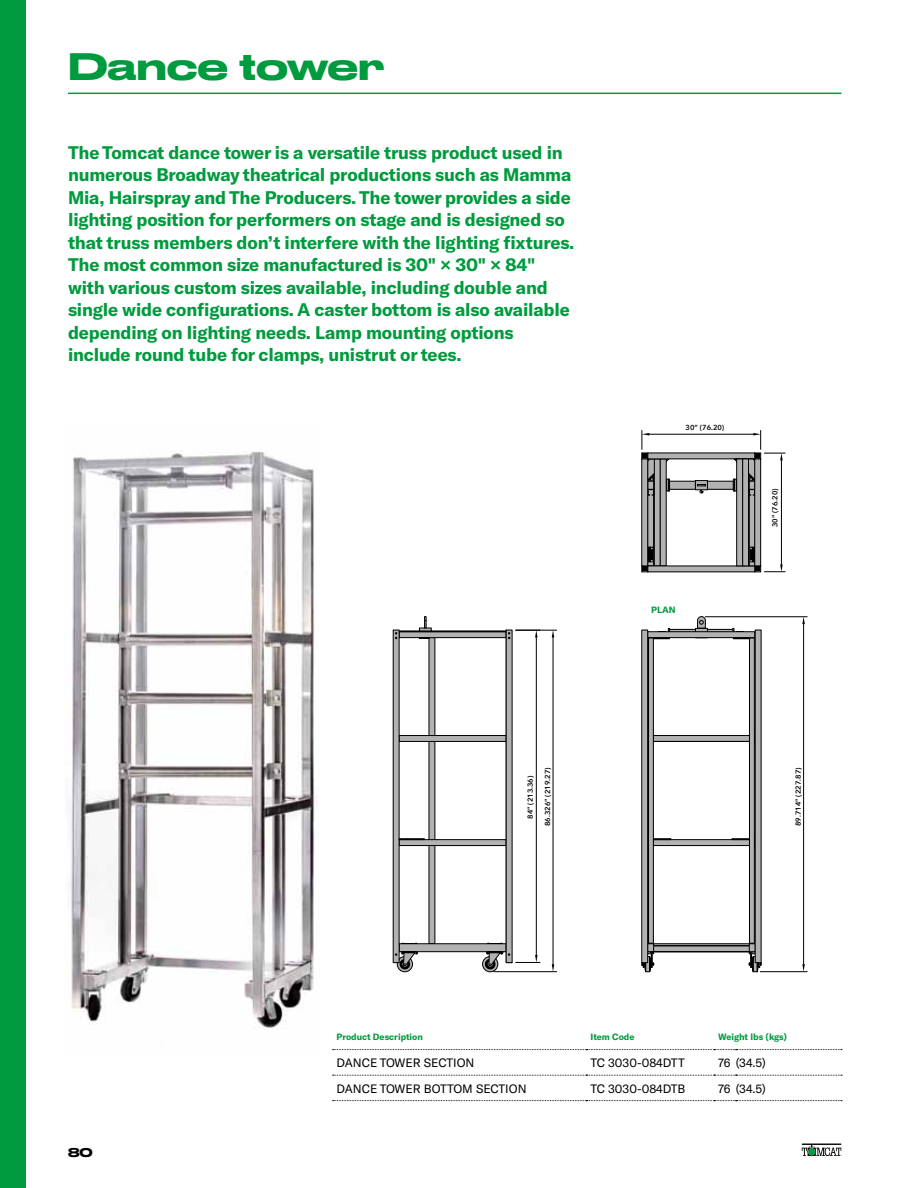
<style>
.page{position:relative;width:918px;height:1188px;background:#fff}
.page>*{position:absolute;margin:0;border:0;box-sizing:border-box;transform-origin:0 0}
.t1{font:500 expanded 36px "Druk";color:#009b3e}
.t2{font:700 18px/22.5px "GT America";letter-spacing:-.01em;color:#009b3e}
.t3{font:12px "GT America";color:#000}
.t4{font:500 expanded 12px "Druk";color:#000}
.t5{font:700 9px "GT America";color:#009b3e}
.t6{font:600 7.35px "Avenir Next";color:#000}
</style>
<div class="page">
<div style="left:0;top:0;width:26px;height:1188px;background:#009b3e"></div>
<svg style="left:802px;top:1144px;width:40px;height:12px"></svg>
<div style="left:808px;top:1148px;width:7px;height:7px;background:#009b3e;border-radius:50%"></div>
<img style="left:70px;top:451px;width:245px;height:578px">
<div style="left:669px;top:629px;width:64px;height:9px;border:1px solid #000"></div>
<div style="left:695px;top:628px;width:12px;height:10px;background:#b3b2b2"></div>
<div style="left:695px;top:628px;width:13px;height:10px;border:1px solid #000"></div>
<svg style="left:654px;top:945px;width:95px;height:5px"></svg>
<div style="left:648px;top:840px;width:107px;height:6px;background:#b3b2b2"></div>
<div style="left:648px;top:839px;width:108px;height:7px;border:1px solid #000"></div>
<div style="left:648px;top:736px;width:107px;height:5px;background:#b3b2b2"></div>
<div style="left:648px;top:735px;width:108px;height:7px;border:1px solid #000"></div>
<div style="left:648px;top:632px;width:107px;height:6px;background:#b3b2b2"></div>
<div style="left:647px;top:631px;width:108px;height:7px;border:1px solid #000"></div>
<svg style="left:397px;top:957px;width:16px;height:15px"></svg>
<div style="left:397px;top:956px;width:16px;height:16px;border:1px solid #000;border-radius:50%"></div>
<div style="left:400px;top:959px;width:10px;height:10px;background:#000;border-radius:50%"></div>
<div style="left:429px;top:638px;width:6px;height:306px;background:#b3b2b2"></div>
<div style="left:399px;top:944px;width:107px;height:8px;background:#b3b2b2"></div>
<div style="left:399px;top:943px;width:107px;height:9px;border:1px solid #000"></div>
<div style="left:399px;top:840px;width:107px;height:6px;background:#b3b2b2"></div>
<div style="left:399px;top:839px;width:107px;height:7px;border:1px solid #000"></div>
<div style="left:399px;top:736px;width:107px;height:5px;background:#b3b2b2"></div>
<div style="left:399px;top:735px;width:107px;height:7px;border:1px solid #000"></div>
<div style="left:399px;top:632px;width:107px;height:6px;background:#b3b2b2"></div>
<div style="left:399px;top:631px;width:107px;height:7px;border:1px solid #000"></div>
<div style="left:399px;top:631px;width:107px;height:1px;border:1px solid #000"></div>
<div style="left:393px;top:630px;width:6px;height:333px;background:#b3b2b2"></div>
<div style="left:393px;top:630px;width:6px;height:333px;border:1px solid #000"></div>
<hr style="left:649px;top:434px;width:104px;height:1px;background:#000">
<hr style="left:781px;top:460px;width:1px;height:104px;background:#000">
<hr style="left:705px;top:616px;width:102px;height:1px;background:#000">
<hr style="left:760px;top:971px;width:47px;height:1px;background:#000">
<hr style="left:803px;top:624px;width:1px;height:340px;background:#000">
<svg style="left:802px;top:617px;width:3px;height:7px"></svg>
<svg style="left:802px;top:964px;width:3px;height:8px"></svg>
<hr style="left:516px;top:630px;width:41px;height:1px;background:#000">
<hr style="left:494px;top:971px;width:63px;height:1px;background:#000">
<hr style="left:553px;top:638px;width:1px;height:326px;background:#000">
<svg style="left:552px;top:630px;width:2px;height:8px"></svg>
<svg style="left:552px;top:964px;width:2px;height:8px"></svg>
<svg style="left:419px;top:616px;width:13px;height:15px"></svg>
<svg style="left:419px;top:637px;width:10px;height:2px"></svg>
<svg style="left:399px;top:838px;width:26px;height:2px"></svg>
<svg style="left:395px;top:632px;width:2px;height:7px"></svg>
<svg style="left:483px;top:957px;width:15px;height:15px"></svg>
<div style="left:482px;top:956px;width:16px;height:16px;border:1px solid #000;border-radius:50%"></div>
<div style="left:485px;top:959px;width:11px;height:10px;background:#000;border-radius:50%"></div>
<svg style="left:487px;top:629px;width:53px;height:338px"></svg>
<svg style="left:402px;top:943px;width:15px;height:1px"></svg>
<svg style="left:395px;top:952px;width:23px;height:15px"></svg>
<div style="left:641px;top:566px;width:7px;height:6px;border:1px solid #000"></div>
<div style="left:641px;top:453px;width:7px;height:6px;border:1px solid #000"></div>
<div style="left:648px;top:459px;width:6px;height:107px;background:#b3b2b2"></div>
<div style="left:647px;top:459px;width:7px;height:107px;border:1px solid #000"></div>
<div style="left:647px;top:547px;width:6px;height:15px;background:#000"></div>
<div style="left:654px;top:459px;width:6px;height:107px;background:#b3b2b2"></div>
<div style="left:654px;top:459px;width:7px;height:107px;border:1px solid #000"></div>
<div style="left:660px;top:459px;width:6px;height:107px;background:#b3b2b2"></div>
<div style="left:660px;top:459px;width:6px;height:107px;border:1px solid #000"></div>
<div style="left:648px;top:453px;width:107px;height:6px;background:#b3b2b2"></div>
<div style="left:648px;top:566px;width:107px;height:6px;background:#b3b2b2"></div>
<div style="left:670px;top:481px;width:25px;height:8px;background:#b3b2b2"></div>
<div style="left:669px;top:481px;width:27px;height:9px;border:1px solid #000"></div>
<svg style="left:642px;top:560px;width:11px;height:12px"></svg>
<div style="left:642px;top:459px;width:6px;height:107px;background:#b3b2b2"></div>
<div style="left:641px;top:459px;width:7px;height:107px;border:1px solid #000"></div>
<svg style="left:642px;top:430px;width:28px;height:66px"></svg>
<div style="left:749px;top:459px;width:6px;height:107px;background:#b3b2b2"></div>
<div style="left:749px;top:459px;width:6px;height:107px;border:1px solid #000"></div>
<div style="left:750px;top:547px;width:6px;height:15px;background:#000"></div>
<div style="left:743px;top:459px;width:6px;height:107px;background:#b3b2b2"></div>
<div style="left:742px;top:459px;width:7px;height:107px;border:1px solid #000"></div>
<div style="left:737px;top:459px;width:6px;height:107px;background:#b3b2b2"></div>
<div style="left:736px;top:459px;width:7px;height:107px;border:1px solid #000"></div>
<div style="left:707px;top:481px;width:26px;height:8px;background:#b3b2b2"></div>
<div style="left:707px;top:481px;width:27px;height:9px;border:1px solid #000"></div>
<svg style="left:750px;top:560px;width:35px;height:12px"></svg>
<svg style="left:733px;top:430px;width:52px;height:66px"></svg>
<div style="left:695px;top:480px;width:13px;height:10px;border:1px solid #000"></div>
<svg style="left:695px;top:482px;width:11px;height:11px"></svg>
<div style="left:755px;top:459px;width:6px;height:107px;background:#b3b2b2"></div>
<div style="left:754px;top:459px;width:7px;height:107px;border:1px solid #000"></div>
<div style="left:648px;top:944px;width:6px;height:8px;background:#b3b2b2"></div>
<div style="left:647px;top:943px;width:7px;height:9px;border:1px solid #000"></div>
<svg style="left:648px;top:638px;width:23px;height:306px"></svg>
<svg style="left:697px;top:616px;width:9px;height:13px"></svg>
<svg style="left:658px;top:628px;width:12px;height:4px"></svg>
<svg style="left:732px;top:628px;width:12px;height:4px"></svg>
<div style="left:642px;top:630px;width:6px;height:333px;background:#b3b2b2"></div>
<div style="left:641px;top:630px;width:7px;height:333px;border:1px solid #000"></div>
<svg style="left:641px;top:951px;width:13px;height:22px"></svg>
<hr style="left:654px;top:946px;width:95px;height:1px;background:#000">
<hr style="left:654px;top:951px;width:95px;height:1px;background:#000">
<hr style="left:655px;top:741px;width:94px;height:1px;background:#000">
<div style="left:749px;top:944px;width:6px;height:8px;background:#b3b2b2"></div>
<div style="left:749px;top:943px;width:6px;height:9px;border:1px solid #000"></div>
<svg style="left:732px;top:638px;width:23px;height:306px"></svg>
<div style="left:755px;top:630px;width:6px;height:333px;background:#b3b2b2"></div>
<div style="left:755px;top:630px;width:6px;height:333px;border:1px solid #000"></div>
<svg style="left:749px;top:951px;width:12px;height:22px"></svg>
<hr style="left:68px;top:93px;width:773px;height:1px;background:#009b3e">
<svg style="left:333px;top:1049px;width:509px;height:1px"></svg>
<svg style="left:333px;top:1075px;width:509px;height:1px"></svg>
<svg style="left:333px;top:1100px;width:509px;height:1px"></svg>
<h1 class="t1" style="left:68px;top:37px;width:318px">Dance tower</h1>
<p class="t2" style="left:68px;top:141px;width:508px">The Tomcat dance tower is a versatile truss product used in numerous Broadway theatrical productions such as Mamma Mia, Hairspray and The Producers. The tower provides a side lighting position for performers on stage and is designed so that truss members don’t interfere with the lighting fixtures.<br>The most common size manufactured is 30" × 30" × 84" with various custom sizes available, including double and single wide configurations. A caster bottom is also available depending on lighting needs. Lamp mounting options include round tube for clamps, unistrut or tees.</p>
<p class="t6" style="left:686px;top:423px;width:40px">30” (76.20)</p>
<p class="t5" style="left:651px;top:605px;width:26px">PLAN</p>
<p class="t6" style="left:770px;top:527px;width:40px;rotate:-90deg">30” (76.20)</p>
<p class="t6" style="left:543px;top:826px;width:60px;rotate:-90deg">86.326” (219.27)</p>
<p class="t6" style="left:526px;top:819px;width:45px;rotate:-90deg">84” (213.36)</p>
<p class="t6" style="left:794px;top:826px;width:60px;rotate:-90deg">89.714” (227.87)</p>
<p class="t4" style="left:68px;top:1142px;width:26px">80</p>
<p class="t5" style="left:336px;top:1031px;width:88px">Product Description</p>
<p class="t5" style="left:591px;top:1031px;width:45px">Item Code</p>
<p class="t5" style="left:718px;top:1031px;width:70px">Weight lbs (kgs)</p>
<p class="t3" style="left:336px;top:1056px;width:140px">DANCE TOWER SECTION</p>
<p class="t3" style="left:591px;top:1056px;width:96px">TC 3030-084DTT</p>
<p class="t3" style="left:718px;top:1056px;width:49px">76 (34.5)</p>
<p class="t3" style="left:336px;top:1081px;width:192px">DANCE TOWER BOTTOM SECTION</p>
<p class="t3" style="left:591px;top:1081px;width:96px">TC 3030-084DTB</p>
<p class="t3" style="left:718px;top:1081px;width:49px">76 (34.5)</p>
</div>
